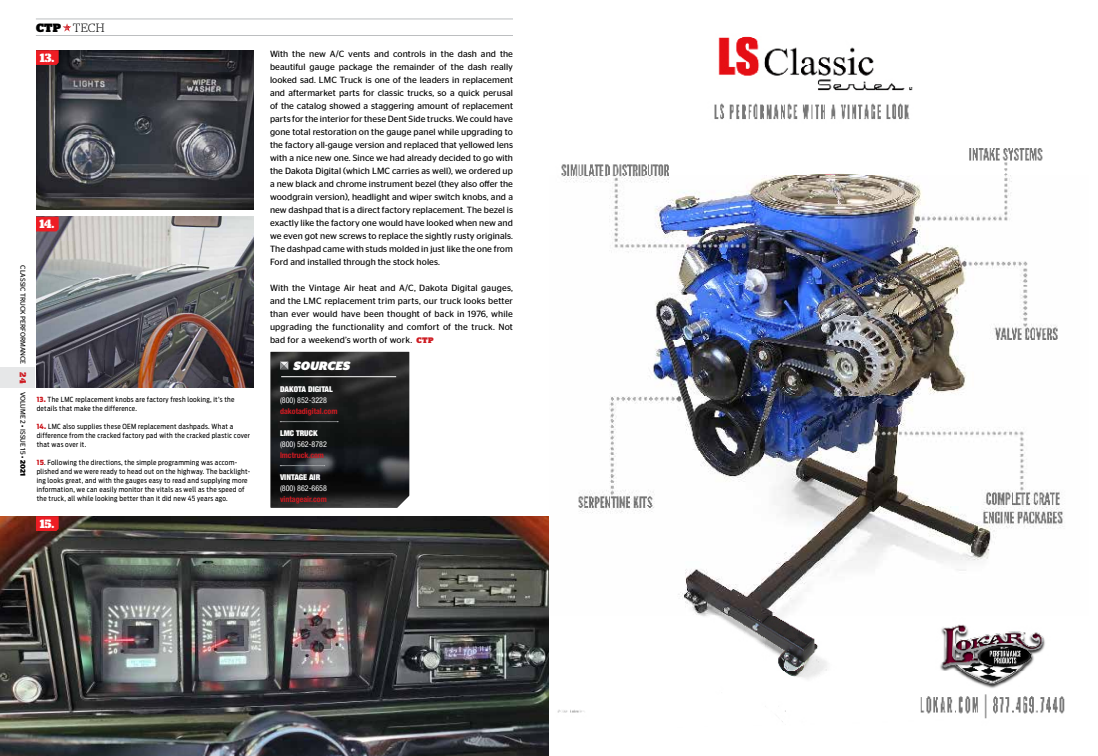
<style>
.page{position:relative;width:1098px;height:756px;background:#fff}
.page>*{position:absolute;margin:0;border:0;box-sizing:border-box;transform-origin:0 0}
.t1{font:700 12px "Stag Stencil";color:#fff}
.t2{font:italic 900 12px "Stag Sans";letter-spacing:-.005em;color:#fff}
.t3{font:300 12px "Stag Stencil";color:#000}
.t4{font:9px/13px "Stag Sans";letter-spacing:.015em;color:#000;text-align:justify}
.t5{font:700 9px "Stag Stencil";color:#ce171e}
.t6{font:700 condensed 8px "Helvetica Neue LT Std";color:#ce1b22}
.t7{font:condensed 8px "Helvetica Neue LT Std";color:#fff}
.t8{font:900 condensed 8px "Helvetica Neue LT Std";color:#fff}
.t9{font:7px/9px "Antenna Cond";letter-spacing:.04em;color:#000}
.t10{font:7px "Stag Sans";color:#000}
.s1{font-family:"Stag";font-weight:900}
.s2{font-weight:700}
.s3{font-weight:900;color:#ce1b22}
.s4{font-family:"Stag";font-weight:900;font-size:8px;color:#ce1b22}
</style>
<div class="page">
<img style="left:0;top:516px;width:549px;height:240px">
<svg style="left:271px;top:352px;width:138px;height:156px;background:#202122"></svg>
<img style="left:36px;top:50px;width:218px;height:160px">
<img style="left:36px;top:217px;width:218px;height:171px">
<svg style="left:36px;top:50px;width:23px;height:15px"></svg>
<svg style="left:36px;top:217px;width:23px;height:14px"></svg>
<svg style="left:36px;top:516px;width:23px;height:15px"></svg>
<div style="left:0;top:368px;width:35px;height:20px;background:#e6e7e8"></div>
<hr style="left:36px;top:35px;width:477px;height:1px;background:#bcbec0">
<hr style="left:36px;top:19px;width:477px;height:1px;background:#bcbec0">
<svg style="left:63px;top:23px;width:9px;height:9px"></svg>
<img style="left:557px;top:36px;width:508px;height:686px">
<h1 class="t3" style="left:36px;top:21px;width:70px"><span class="s1">CTP</span> TECH</h1>
<h1 class="t1" style="left:40px;top:51px;width:16px">13.</h1>
<h1 class="t1" style="left:40px;top:217px;width:16px">14.</h1>
<p class="t10" style="left:27px;top:265px;width:100px;rotate:90deg">CLASSIC TRUCK PERFORMANCE</p>
<p class="t10" style="left:27px;top:392px;width:85px;rotate:90deg">VOLUME 2 • ISSUE 15 • <span class="s2">2021</span></p>
<p class="t5" style="left:28px;top:372px;width:12px;rotate:90deg">24</p>
<p class="t9" style="left:37px;top:395px;width:199px"><span class="s3">13.</span> The LMC replacement knobs are factory fresh looking, it’s the details that make the difference.</p>
<p class="t9" style="left:37px;top:422px;width:215px"><span class="s3">14.</span> LMC also supplies these OEM replacement dashpads. What a difference from the cracked factory pad with the cracked plastic cover that was over it.</p>
<p class="t9" style="left:37px;top:458px;width:215px"><span class="s3">15</span>. Following the directions, the simple programming was accom&shy;plished and we were ready to head out on the highway. The backlight&shy;ing looks great, and with the gauges easy to read and supplying more information, we can easily monitor the vitals as well as the speed of the truck, all while looking better than it did new 45 years ago.</p>
<h1 class="t1" style="left:40px;top:517px;width:16px">15.</h1>
<p class="t4" style="left:270px;top:48px;width:245px">With the new A/C vents and controls in the dash and the beautiful gauge package the remainder of the dash really looked sad. LMC Truck is one of the leaders in replacement and aftermarket parts for classic trucks, so a quick perusal of the catalog showed a staggering amount of replacement parts for the interior for these Dent Side trucks. We could have gone total restoration on the gauge panel while upgrading to the factory all-gauge version and replaced that yellowed lens with a nice new one. Since we had already decided to go with the Dakota Digital (which LMC carries as well), we ordered up a new black and chrome instrument bezel (they also offer the woodgrain version), headlight and wiper switch knobs, and a new dashpad that is a direct factory replacement. The bezel is exactly like the factory one would have looked when new and we even got new screws to replace the sightly rusty originals.<br>The dashpad came with studs molded in just like the one from Ford and installed through the stock holes.</p>
<p class="t4" style="left:270px;top:282px;width:245px">With the Vintage Air heat and A/C, Dakota Digital gauges, and the LMC replacement trim parts, our truck looks better than ever would have been thought of back in 1976, while upgrading the functionality and comfort of the truck. Not bad for a weekend’s worth of work. <span class="s4">CTP</span></p>
<h1 class="t2" style="left:294px;top:358px;width:58px">SOURCES</h1>
<p class="t8" style="left:280px;top:384px;width:54px">DAKOTA DIGITAL</p>
<p class="t7" style="left:280px;top:395px;width:48px">(800) 852-3228</p>
<p class="t6" style="left:280px;top:406px;width:59px">dakotadigital.com</p>
<p class="t8" style="left:280px;top:428px;width:39px">LMC TRUCK</p>
<p class="t7" style="left:280px;top:439px;width:48px">(800) 562-8782</p>
<p class="t6" style="left:280px;top:450px;width:45px">lmctruck.com</p>
<p class="t8" style="left:280px;top:472px;width:42px">VINTAGE AIR</p>
<p class="t7" style="left:280px;top:483px;width:48px">(800) 862-6658</p>
<p class="t6" style="left:280px;top:494px;width:48px">vintageair.com</p>
</div>
